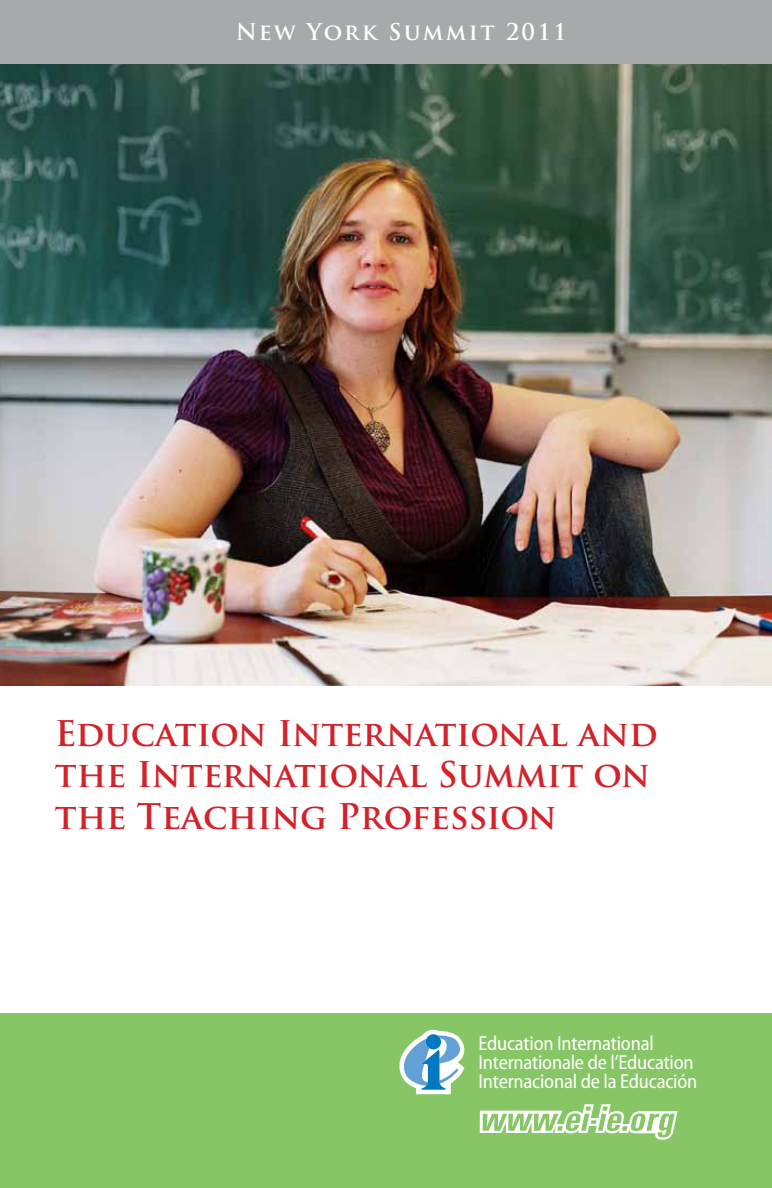
<style>
.page{position:relative;width:772px;height:1188px;background:#fff}
.page>*{position:absolute;margin:0;border:0;box-sizing:border-box;transform-origin:0 0}
.t1{font:700 34.5px/41.4px "Trajan Pro";color:#d2232a}
.t2{font:700 22.5px "Trajan Pro";letter-spacing:.1em;color:#fff}
.t3{font:semi-condensed 20.4px/19px "Myriad Pro";letter-spacing:-.01em;color:#fff}
</style>
<div class="page">
<div style="left:0;top:1014px;width:771px;height:174px;background:#87c665"></div>
<div style="left:0;top:0;width:771px;height:65px;background:#a7a9ac"></div>
<svg style="left:399px;top:1029px;width:66px;height:66px"></svg>
<img style="left:0;top:65px;width:771px;height:620px">
<svg style="left:479px;top:1104px;width:198px;height:36px"></svg>
<p class="t2" style="left:235px;top:18px;width:332px">New York Summit 2011</p>
<h1 class="t1" style="left:55px;top:713px;width:604px">Education International and the International Summit on the Teaching Profession</h1>
<p class="t3" style="left:478px;top:1034px;width:220px">Education International<br>Internationale de l’Education<br>Internacional de la Educación</p>
</div>
